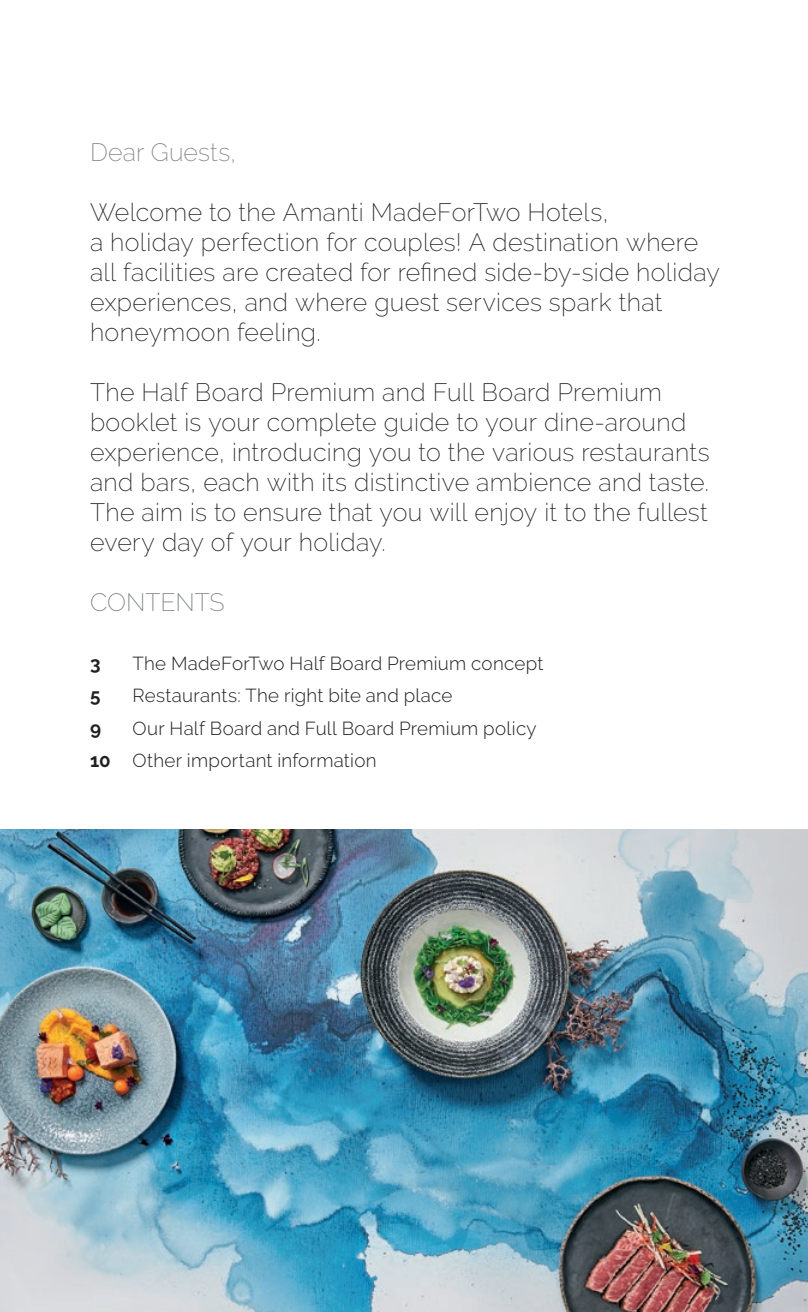
<style>
.page{position:relative;width:808px;height:1312px;background:#fff}
.page>*{position:absolute;margin:0;border:0;box-sizing:border-box;transform-origin:0 0}
.Introduction{font:200 25px/30px "Raleway";letter-spacing:.01em;color:#231f20}
.Introduction-2{font:200 25px "Raleway";letter-spacing:.005em;color:#808285}
.Paragraph_Title{font:200 25px "Raleway";letter-spacing:-.005em;color:#7e8083}
.Contents{font:300 18.75px "Raleway";letter-spacing:.015em;color:#231f20}
.Contents-2{font:700 18.75px "Raleway";color:#231f20}
.s1{font-weight:700}
</style>
<div class="page">
<img style="left:0;top:829px;width:808px;height:482px">
<p class="Introduction-2" style="left:90px;top:138px;width:148px">Dear Guests,</p>
<p class="Introduction" style="left:90px;top:197px;width:631px">Welcome to the Amanti MadeForTwo Hotels,<br>a holiday perfection for couples! A destination where all facilities are created for refined side-by-side holiday experiences, and where guest services spark that honeymoon feeling.</p>
<p class="Introduction" style="left:90px;top:377px;width:621px">The Half Board Premium and Full Board Premium booklet is your complete guide to your dine-around experience, introducing you to the various restaurants and bars, each with its distinctive ambience and taste.<br>The aim is to ensure that you will enjoy it to the fullest every day of your holiday.</p>
<p class="Paragraph_Title" style="left:90px;top:587px;width:136px">CONTENTS</p>
<p class="Contents-2" style="left:90px;top:652px;width:12px">3</p>
<p class="Contents" style="left:132px;top:651px;width:412px">The MadeForTwo Half Board Premium concept</p>
<p class="Contents-2" style="left:90px;top:684px;width:12px">5</p>
<p class="Contents" style="left:132px;top:684px;width:322px">Restaurants: The right bite and place</p>
<p class="Contents-2" style="left:90px;top:717px;width:13px">9</p>
<p class="Contents" style="left:132px;top:716px;width:406px">Our Half Board and Full Board Premium policy</p>
<p class="Contents" style="left:90px;top:749px;width:288px"><span class="s1">10</span> Other important information</p>
</div>
